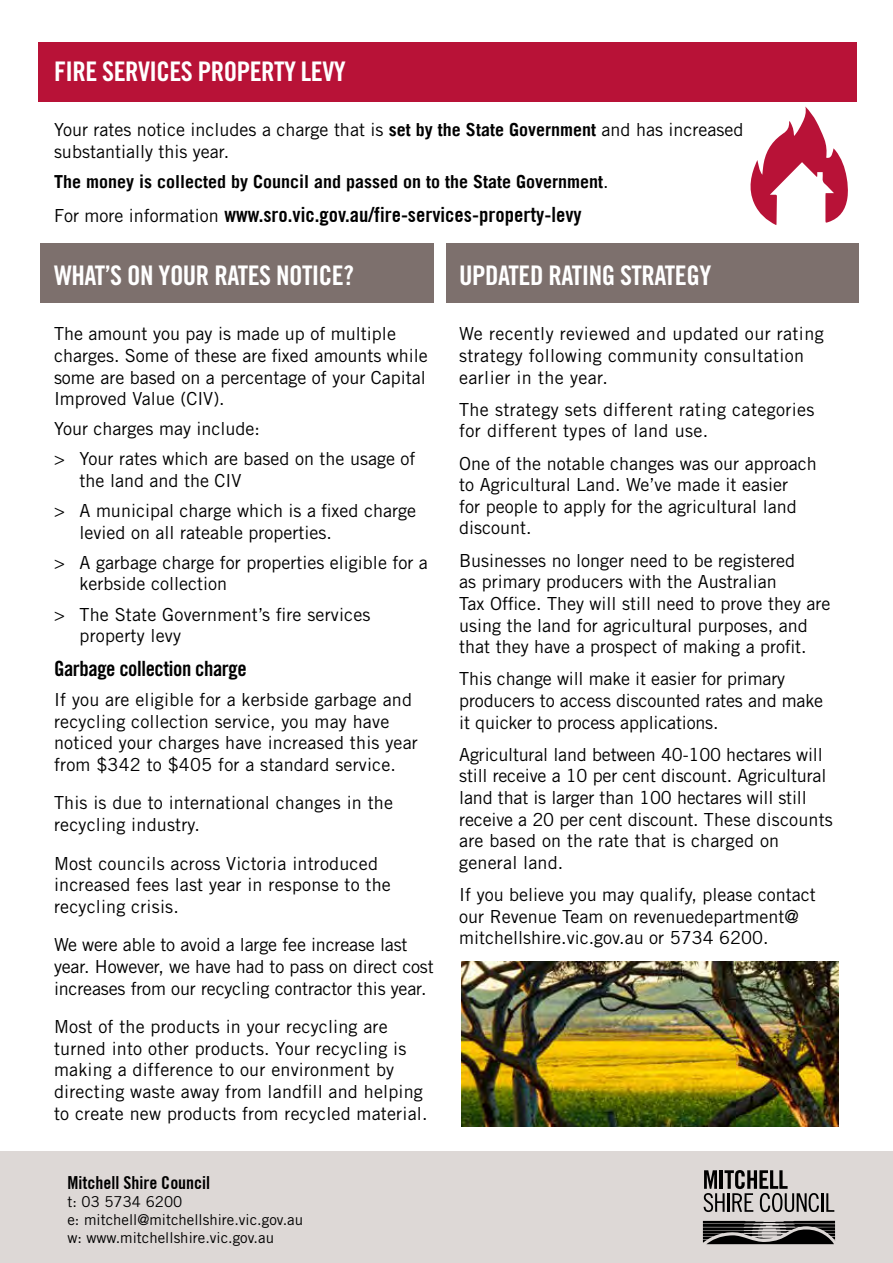
<style>
.page{position:relative;width:893px;height:1263px;background:#fff}
.page>*{position:absolute;margin:0;border:0;box-sizing:border-box;transform-origin:0 0}
.t1{font:27px "Trade Gothic LT Std Bd Cn 20";letter-spacing:-.02em;color:#fff}
.t2{font:700 condensed 21px "Trade Gothic No.20";color:#000}
.t3{font:21px "Trade Gothic LT Std Bd Cn 20";letter-spacing:-.02em;color:#000}
.t4{font:18px/21.6px "Trade Gothic LT Std";color:#000}
.t5{font:18px/21.6px "Trade Gothic LT Std";letter-spacing:.02em;color:#000}
.t6{font:700 18px "Trade Gothic LT";color:#000}
.t7{font:700 condensed 18px "Trade Gothic No.20";color:#000}
.t8{font:15px/18px "Trade Gothic LT Std";color:#000}
.s1{font-family:"Trade Gothic LT";font-weight:700}
.s2{font-family:"Trade Gothic LT Std";font-weight:400}
.s3{font-family:"Trade Gothic LT Std";font-weight:400;font-stretch:normal;font-size:18px}
</style>
<div class="page">
<div style="left:0;top:1152px;width:893px;height:111px;background:#ddd8d6"></div>
<div style="left:446px;top:243px;width:413px;height:60px;background:#7d706d"></div>
<div style="left:40px;top:243px;width:394px;height:60px;background:#7d706d"></div>
<div style="left:38px;top:43px;width:819px;height:59px;background:#b81237"></div>
<svg style="left:704px;top:1170px;width:130px;height:42px"></svg>
<svg style="left:703px;top:1221px;width:132px;height:23px"></svg>
<img style="left:461px;top:961px;width:378px;height:166px">
<svg style="left:750px;top:107px;width:98px;height:118px"></svg>
<h1 class="t1" style="left:54px;top:55px;width:293px">FIRE SERVICES PROPERTY LEVY</h1>
<p class="t4" style="left:54px;top:119px;width:691px">Your rates notice includes a charge that is <span class="s1">set by the State Government</span> and has increased substantially this year.</p>
<p class="t6" style="left:54px;top:170px;width:556px">The money is collected by Council and passed on to the State Government<span class="s2">.</span></p>
<p class="t2" style="left:54px;top:201px;width:529px"><span class="s3">For more information</span> www.sro.vic.gov.au/fire-services-property-levy</p>
<h1 class="t1" style="left:54px;top:259px;width:301px">WHAT’S ON YOUR RATES NOTICE?</h1>
<p class="t4" style="left:54px;top:323px;width:375px">The amount you pay is made up of multiple charges. Some of these are fixed amounts while some are based on a percentage of your Capital Improved Value (CIV).</p>
<p class="t4" style="left:54px;top:414px;width:363px;line-height:30.2px">Your charges may include:<br>&gt; Your rates which are based on the usage of</p>
<p class="t4" style="left:54px;top:465px;width:363px;line-height:30.2px;text-indent:26px">the land and the CIV<br>&gt; A municipal charge which is a fixed charge</p>
<p class="t4" style="left:54px;top:517px;width:375px;line-height:30.2px;text-indent:26px">levied on all rateable properties.<br>&gt; A garbage charge for properties eligible for a</p>
<p class="t4" style="left:54px;top:569px;width:318px;line-height:30.2px;text-indent:26px">kerbside collection<br>&gt; The State Government’s fire services</p>
<p class="t4" style="left:80px;top:625px;width:103px">property levy</p>
<p class="t3" style="left:54px;top:656px;width:194px">Garbage collection charge</p>
<p class="t4" style="left:54px;top:688px;width:365px">If you are eligible for a kerbside garbage and recycling collection service, you may have noticed your charges have increased this year from $342 to $405 for a standard service.</p>
<p class="t4" style="left:54px;top:792px;width:341px">This is due to international changes in the recycling industry.</p>
<p class="t4" style="left:54px;top:852px;width:338px">Most councils across Victoria introduced increased fees last year in response to the recycling crisis.</p>
<p class="t4" style="left:54px;top:934px;width:381px">We were able to avoid a large fee increase last year. However, we have had to pass on direct cost increases from our recycling contractor this year.</p>
<p class="t4" style="left:54px;top:1016px;width:375px">Most of the products in your recycling are turned into other products. Your recycling is making a difference to our environment by directing waste away from landfill and helping to create new products from recycled material.</p>
<p class="t7" style="left:67px;top:1171px;width:144px">Mitchell Shire Council</p>
<p class="t8" style="left:67px;top:1192px;width:237px">t: 03 5734 6200<br>e: mitchell@mitchellshire.vic.gov.au w: www.mitchellshire.vic.gov.au</p>
<h1 class="t1" style="left:459px;top:259px;width:254px">UPDATED RATING STRATEGY</h1>
<p class="t5" style="left:459px;top:323px;width:366px">We recently reviewed and updated our rating strategy following community consultation earlier in the year.</p>
<p class="t5" style="left:459px;top:398px;width:357px">The strategy sets different rating categories for different types of land use.</p>
<p class="t4" style="left:459px;top:452px;width:359px">One of the notable changes was our approach to Agricultural Land. We’ve made it easier<br>for people to apply for the agricultural land discount.</p>
<p class="t4" style="left:459px;top:549px;width:373px">Businesses no longer need to be registered<br>as primary producers with the Australian<br>Tax Office. They will still need to prove they are using the land for agricultural purposes, and that they have a prospect of making a profit.</p>
<p class="t4" style="left:459px;top:668px;width:366px">This change will make it easier for primary producers to access discounted rates and make it quicker to process applications.</p>
<p class="t4" style="left:459px;top:743px;width:375px">Agricultural land between 40-100 hectares will still receive a 10 per cent discount. Agricultural land that is larger than 100 hectares will still receive a 20 per cent discount. These discounts are based on the rate that is charged on general land.</p>
<p class="t4" style="left:459px;top:884px;width:358px">If you believe you may qualify, please contact our Revenue Team on revenuedepartment@ mitchellshire.vic.gov.au or 5734 6200.</p>
</div>
